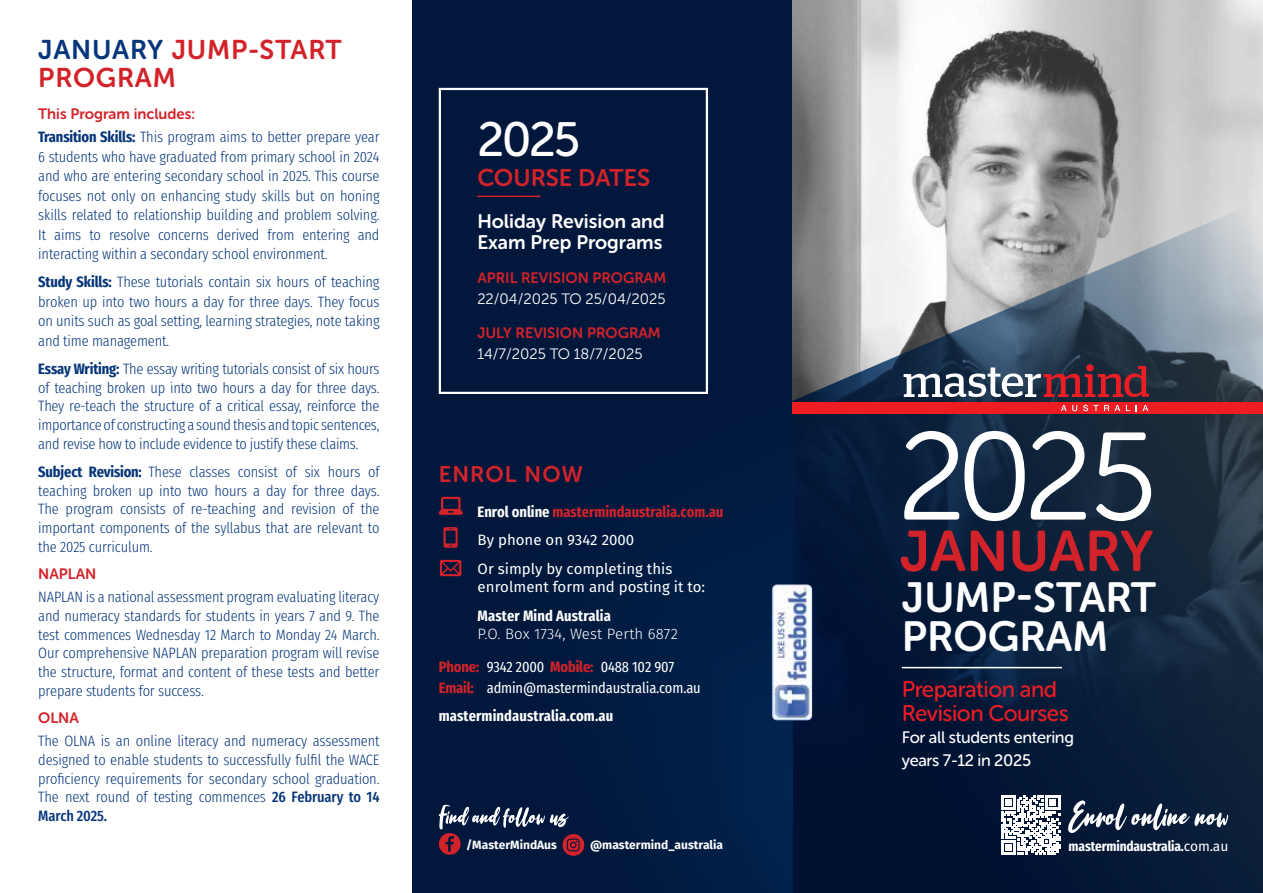
<style>
.page{position:relative;width:1263px;height:893px;background:#fff}
.page>*{position:absolute;margin:0;border:0;box-sizing:border-box;transform-origin:0 0}
.t1{font:123.9px "Museo Sans Rounded 300";color:#fff}
.t2{font:57px "Museo Sans Rounded 700";color:#d2232a}
.t3{font:48px "Museo Sans Rounded 500";color:#fff}
.t4{font:42px/39.2px "Museo Sans Rounded 700";color:#fff}
.t5{font:27px/28.5px "Museo Sans Rounded 700";letter-spacing:.03em;color:#d2232a}
.t6{font:24px "Museo Sans Rounded 700";color:#d2232a}
.t7{font:22.5px/24px "Museo Sans Rounded 500";letter-spacing:-.02em;color:#ed1d24}
.t8{font:22.5px "Museo Sans Rounded 700";letter-spacing:.05em;color:#d2232a}
.t9{font:19.5px/21px "Museo Sans Rounded 700";color:#fff}
.t10{font:16.5px/22.5px "Museo Sans Rounded 500";letter-spacing:-.02em;color:#fff}
.t11{font:300 15px/18.8px "Fira Sans Condensed";letter-spacing:-.01em;color:#06357a;text-align:justify}
.t12{font:15px/28.7px "Fira Sans";color:#fff}
.t13{font:15px/21px "Fira Sans Condensed";letter-spacing:-.01em;color:#fff}
.t14{font:15px "Museo Sans Rounded 700";color:#d2232a}
.t15{font:700 15px "Fira Sans Condensed";letter-spacing:.01em;color:#fff}
.t16{font:15px "Museo Sans Rounded 300";color:#fff}
.t17{font:700 15px "Fira Sans Condensed";color:#d2232a}
.t18{font:300 15px "Fira Sans";letter-spacing:.01em;color:#fff}
.t19{font:700 13.8px "Fira Sans Condensed";letter-spacing:-.01em;color:#fff}
.t20{font:700 12px "Fira Sans";color:#fff}
.s1{color:#06357a}
.s2{font-weight:700}
.s3{font-weight:500}
.s4{color:#fff}
.s5{font-weight:700;color:#d2232a}
.s6{font-family:"Fira Sans";font-weight:400}
</style>
<div class="page">
<img style="left:792px;top:0;width:471px;height:126px">
<div style="left:412px;top:0;width:380px;height:893px;background:#01173b"></div>
<svg style="left:792px;top:126px;width:471px;height:767px;background:#3f4d61"></svg>
<svg style="left:438px;top:364px;width:354px;height:529px"></svg>
<img style="left:772px;top:584px;width:40px;height:137px">
<svg style="left:443px;top:527px;width:15px;height:21px"></svg>
<svg style="left:439px;top:497px;width:24px;height:18px"></svg>
<svg style="left:440px;top:560px;width:21px;height:16px"></svg>
<hr style="left:902px;top:667px;width:160px;height:1px;background:#fff">
<svg style="left:439px;top:805px;width:145px;height:51px"></svg>
<div style="left:439px;top:88px;width:269px;height:306px;border:2px solid #fff"></div>
<svg style="left:1001px;top:796px;width:59px;height:58px"></svg>
<svg style="left:1068px;top:800px;width:160px;height:33px"></svg>
<hr style="left:477px;top:196px;width:63px;height:1px;background:#d2232a">
<div style="left:792px;top:403px;width:471px;height:11px;background:#ed1d24"></div>
<svg style="left:1061px;top:405px;width:16px;height:6px"></svg>
<svg style="left:1083px;top:405px;width:15px;height:6px"></svg>
<svg style="left:1104px;top:405px;width:16px;height:6px"></svg>
<svg style="left:1136px;top:405px;width:12px;height:6px"></svg>
<svg style="left:903px;top:364px;width:246px;height:33px;background:#655362"></svg>
<h3 class="t5" style="left:38px;top:35px;width:305px"><span class="s1">JANUARY</span> JUMP-START<br>PROGRAM</h3>
<p class="t14" style="left:38px;top:105px;width:158px">This Program includes:</p>
<p class="t11" style="left:38px;top:126px;width:343px;line-height:19.5px"><span class="s2">Transition Skills:</span> This program aims to better prepare year 6 students who have graduated from primary school in 2024 and who are entering secondary school in 2025. This course focuses not only on enhancing study skills but on honing skills related to relationship building and problem solving.<br>It aims to resolve concerns derived from entering and interacting within a secondary school environment.</p>
<p class="t11" style="left:38px;top:271px;width:343px;line-height:19.5px"><span class="s2">Study Skills:</span> These tutorials contain six hours of teaching broken up into two hours a day for three days. They focus on units such as goal setting, learning strategies, note taking and time management.</p>
<p class="t11" style="left:38px;top:358px;width:343px"><span class="s2">Essay Writing:</span> The essay writing tutorials consist of six hours of teaching broken up into two hours a day for three days.<br>They re-teach the structure of a critical essay, reinforce the importance of constructing a sound thesis and topic sentences, and revise how to include evidence to justify these claims.</p>
<p class="t11" style="left:38px;top:461px;width:343px"><span class="s2">Subject Revision:</span> These classes consist of six hours of teaching broken up into two hours a day for three days.<br>The program consists of re-teaching and revision of the important components of the syllabus that are relevant to the 2025 curriculum.</p>
<p class="t14" style="left:38px;top:566px;width:60px">NAPLAN</p>
<p class="t11" style="left:38px;top:586px;width:343px">NAPLAN is a national assessment program evaluating literacy and numeracy standards for students in years 7 and 9. The test commences Wednesday 12 March to Monday 24 March.<br>Our comprehensive NAPLAN preparation program will revise the structure, format and content of these tests and better prepare students for success.</p>
<p class="t14" style="left:38px;top:710px;width:42px">OLNA</p>
<p class="t11" style="left:38px;top:730px;width:343px">The OLNA is an online literacy and numeracy assessment designed to enable students to successfully fulfil the WACE proficiency requirements for secondary school graduation.<br>The next round of testing commences <span class="s3">26 February to 14<br>March 2025.</span></p>
<h3 class="t3" style="left:477px;top:113px;width:104px">2025</h3>
<h3 class="t6" style="left:477px;top:164px;width:175px">COURSE DATES</h3>
<h3 class="t9" style="left:477px;top:211px;width:189px">Holiday Revision and<br>Exam Prep Programs</h3>
<p class="t14" style="left:477px;top:270px;width:190px">APRIL REVISION PROGRAM</p>
<p class="t16" style="left:477px;top:291px;width:190px">22/04/2025 TO 25/04/2025</p>
<p class="t14" style="left:477px;top:324px;width:185px">JULY REVISION PROGRAM</p>
<p class="t16" style="left:477px;top:346px;width:167px">14/7/2025 TO 18/7/2025</p>
<h3 class="t8" style="left:439px;top:461px;width:146px">ENROL NOW</h3>
<p class="t17" style="left:478px;top:498px;width:247px"><span class="s4">Enrol online</span> mastermindaustralia.com.au</p>
<p class="t12" style="left:478px;top:526px;width:196px">By phone on 9342 2000<br>Or simply by completing this</p>
<p class="t12" style="left:478px;top:572px;width:229px">enrolment form and posting it to:</p>
<p class="t15" style="left:478px;top:602px;width:135px">Master Mind Australia</p>
<p class="t18" style="left:478px;top:623px;width:202px">P.O. Box 1734, West Perth 6872</p>
<p class="t13" style="left:439px;top:654px;width:264px"><span class="s5">Phone:</span> 9342 2000 <span class="s5">Mobile:</span> 0488 102 907<br><span class="s5">Email:</span> admin@mastermindaustralia.com.au</p>
<p class="t15" style="left:439px;top:702px;width:176px">mastermindaustralia.com.au</p>
<h1 class="t1" style="left:898px;top:410px;width:261px">2025</h1>
<h2 class="t2" style="left:900px;top:520px;width:255px">JANUARY</h2>
<h3 class="t4" style="left:902px;top:578px;width:256px">JUMP-START<br>PROGRAM</h3>
<h3 class="t7" style="left:902px;top:677px;width:168px">Preparation and<br>Revision Courses</h3>
<p class="t10" style="left:902px;top:726px;width:174px">For all students entering years 7-12 in 2025</p>
<p class="t20" style="left:466px;top:837px;width:92px">/MasterMindAus</p>
<p class="t20" style="left:590px;top:837px;width:135px">@mastermind_australia</p>
<p class="t19" style="left:1069px;top:833px;width:161px">mastermindaustralia.<span class="s6">com.au</span></p>
</div>
